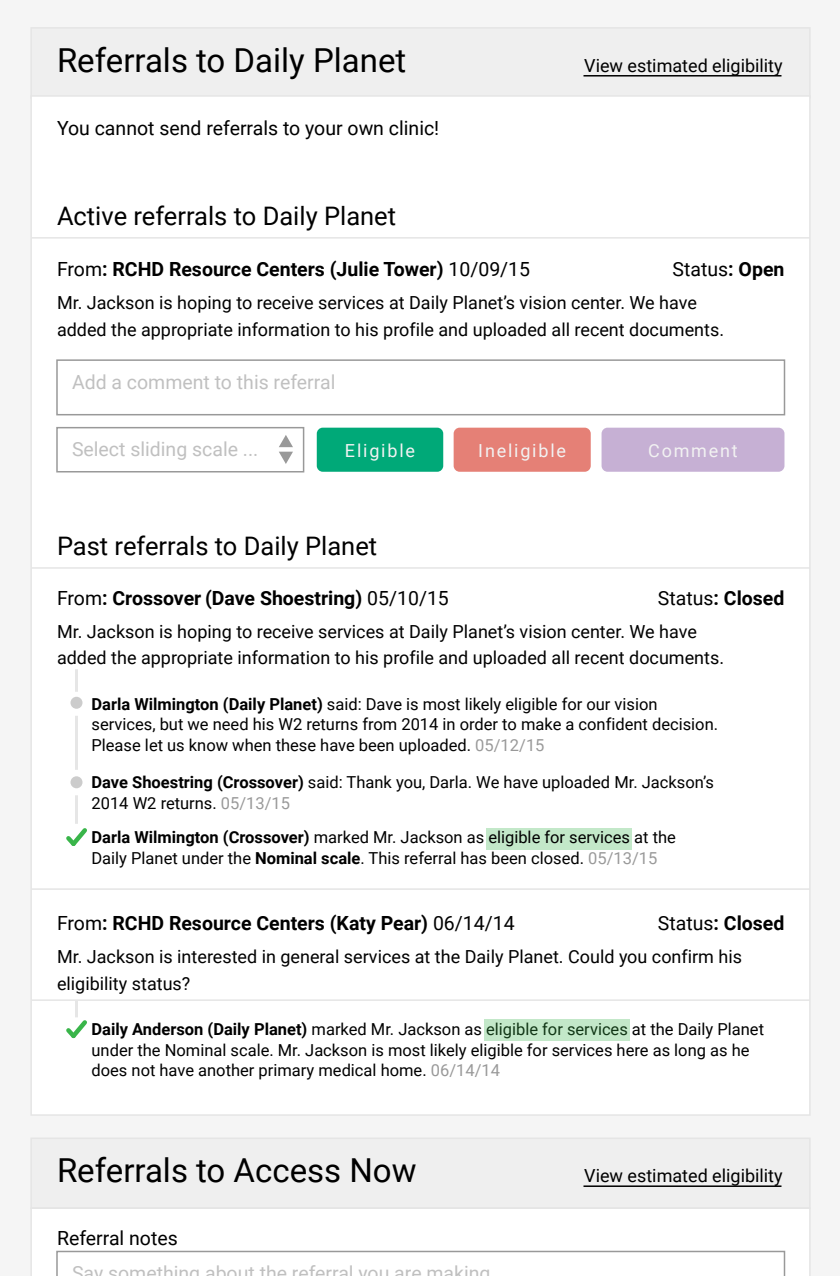
<style>
.page{position:relative;width:840px;height:1276px;background:#fff}
.page>*{position:absolute;margin:0;border:0;box-sizing:border-box;transform-origin:0 0}
.t1{font:33px "Roboto";color:#000}
.t2{font:25.5px "Roboto";color:#000}
.t3{font:700 19.5px "Roboto";color:#000}
.t4{font:19.5px "Roboto";color:#c0c0c0}
.t5{font:19.5px "Roboto";color:#000}
.t6{font:18px/26.4px "Roboto";color:#000}
.t7{font:18px "Roboto";letter-spacing:.1em;color:#f2f2f2}
.t8{font:16.5px/20.4px "Roboto";color:#000}
.s1{font-weight:400}
.s2{font-weight:700}
.s3{color:#999}
</style>
<div class="page">
<div style="left:0;top:0;width:840px;height:1275px;background:#f5f5f5"></div>
<div style="left:30px;top:27px;width:781px;height:71px;background:#efefef"></div>
<div style="left:30px;top:95px;width:781px;height:1020px;background:#fff;border:2px solid #e5e5e5"></div>
<div style="left:56px;top:359px;width:729px;height:56px;border:2px solid #999"></div>
<div style="left:602px;top:428px;width:182px;height:44px;background:#c6b0d4;border-radius:6px"></div>
<div style="left:317px;top:427px;width:126px;height:45px;background:#00a978;border-radius:6px"></div>
<div style="left:454px;top:427px;width:137px;height:45px;background:#e58076;border-radius:6px"></div>
<hr style="left:32px;top:567px;width:778px;height:1px;background:#e5e5e5">
<hr style="left:32px;top:237px;width:778px;height:1px;background:#e5e5e5">
<hr style="left:32px;top:888px;width:778px;height:1px;background:#e5e5e5">
<hr style="left:32px;top:999px;width:778px;height:1px;background:#e5e5e5">
<div style="left:70px;top:696px;width:12px;height:12px;background:#ccc;border-radius:50%"></div>
<div style="left:70px;top:776px;width:12px;height:12px;background:#ccc;border-radius:50%"></div>
<svg style="left:66px;top:828px;width:21px;height:18px"></svg>
<hr style="left:75px;top:715px;width:3px;height:54px;background:#e6e6e6">
<hr style="left:75px;top:669px;width:3px;height:22px;background:#e6e6e6">
<hr style="left:75px;top:795px;width:3px;height:28px;background:#e6e6e6">
<div style="left:487px;top:828px;width:145px;height:21px;background:#c3e8c9"></div>
<svg style="left:66px;top:1020px;width:21px;height:19px"></svg>
<hr style="left:75px;top:1000px;width:3px;height:17px;background:#e6e6e6">
<div style="left:485px;top:1019px;width:145px;height:22px;background:#c3e8c9"></div>
<hr style="left:584px;top:75px;width:198px;height:1px;background:#000">
<div style="left:56px;top:427px;width:248px;height:45px;border:2px solid #999"></div>
<svg style="left:279px;top:435px;width:14px;height:29px"></svg>
<div style="left:30px;top:1137px;width:781px;height:71px;background:#efefef"></div>
<div style="left:30px;top:1207px;width:781px;height:68px;background:#fff"></div>
<hr style="left:584px;top:1185px;width:198px;height:1px;background:#000">
<svg style="left:56px;top:1250px;width:729px;height:25px"></svg>
<h1 class="t1" style="left:57px;top:37px;width:351px">Referrals to Daily Planet</h1>
<p class="t5" style="left:57px;top:114px;width:384px">You cannot send referrals to your own clinic!</p>
<h2 class="t2" style="left:57px;top:198px;width:341px">Active referrals to Daily Planet</h2>
<p class="t6" style="left:584px;top:52px;width:200px">View estimated eligibility</p>
<p class="t3" style="left:57px;top:255px;width:475px"><span class="s1">From</span>: RCHD Resource Centers (Julie Tower) <span class="s1">10/09/15</span></p>
<p class="t5" style="left:673px;top:255px;width:113px">Status<span class="s2">: Open</span></p>
<p class="t6" style="left:57px;top:289px;width:669px">Mr. Jackson is hoping to receive services at Daily Planet’s vision center. We have added the appropriate information to his profile and uploaded all recent documents.</p>
<p class="t4" style="left:72px;top:368px;width:265px">Add a comment to this referral</p>
<p class="t4" style="left:72px;top:436px;width:188px">Select sliding scale ...</p>
<p class="t7" style="left:345px;top:438px;width:72px">Eligible</p>
<p class="t7" style="left:478px;top:438px;width:89px">Ineligible</p>
<p class="t7" style="left:648px;top:438px;width:91px">Comment</p>
<h2 class="t2" style="left:57px;top:528px;width:322px">Past referrals to Daily Planet</h2>
<p class="t3" style="left:57px;top:584px;width:393px"><span class="s1">From</span>: Crossover (Dave Shoestring) <span class="s1">05/10/15</span></p>
<p class="t3" style="left:658px;top:584px;width:128px"><span class="s1">Status</span>: Closed</p>
<p class="t6" style="left:57px;top:617px;width:669px">Mr. Jackson is hoping to receive services at Daily Planet’s vision center. We have added the appropriate information to his profile and uploaded all recent documents.</p>
<p class="t8" style="left:92px;top:693px;width:628px"><span class="s2">Darla Wilmington (Daily Planet)</span> said: Dave is most likely eligible for our vision services, but we need his W2 returns from 2014 in order to make a confident decision.<br>Please let us know when these have been uploaded. <span class="s3">05/12/15</span></p>
<p class="t8" style="left:92px;top:771px;width:624px"><span class="s2">Dave Shoestring (Crossover)</span> said: Thank you, Darla. We have uploaded Mr. Jackson’s<br>2014 W2 returns. <span class="s3">05/13/15</span></p>
<p class="t8" style="left:92px;top:826px;width:586px"><span class="s2">Darla Wilmington (Crossover)</span> marked Mr. Jackson as eligible for services at the<br>Daily Planet under the <span class="s2">Nominal scale</span>. This referral has been closed. <span class="s3">05/13/15</span></p>
<p class="t3" style="left:57px;top:909px;width:459px"><span class="s1">From</span>: RCHD Resource Centers (Katy Pear) <span class="s1">06/14/14</span></p>
<p class="t3" style="left:658px;top:909px;width:128px"><span class="s1">Status</span>: Closed</p>
<p class="t6" style="left:57px;top:943px;width:687px">Mr. Jackson is interested in general services at the Daily Planet. Could you confirm his eligibility status?</p>
<p class="t8" style="left:92px;top:1018px;width:674px"><span class="s2">Daily Anderson (Daily Planet)</span> marked Mr. Jackson as eligible for services at the Daily Planet under the Nominal scale. Mr. Jackson is most likely eligible for services here as long as he does not have another primary medical home. <span class="s3">06/14/14</span></p>
<h1 class="t1" style="left:57px;top:1147px;width:361px">Referrals to Access Now</h1>
<p class="t6" style="left:584px;top:1162px;width:200px">View estimated eligibility</p>
<p class="t5" style="left:57px;top:1224px;width:122px">Referral notes</p>
<p class="t4" style="left:72px;top:1259px;width:409px">Sa somethin about the referral ou are makin</p>
</div>
